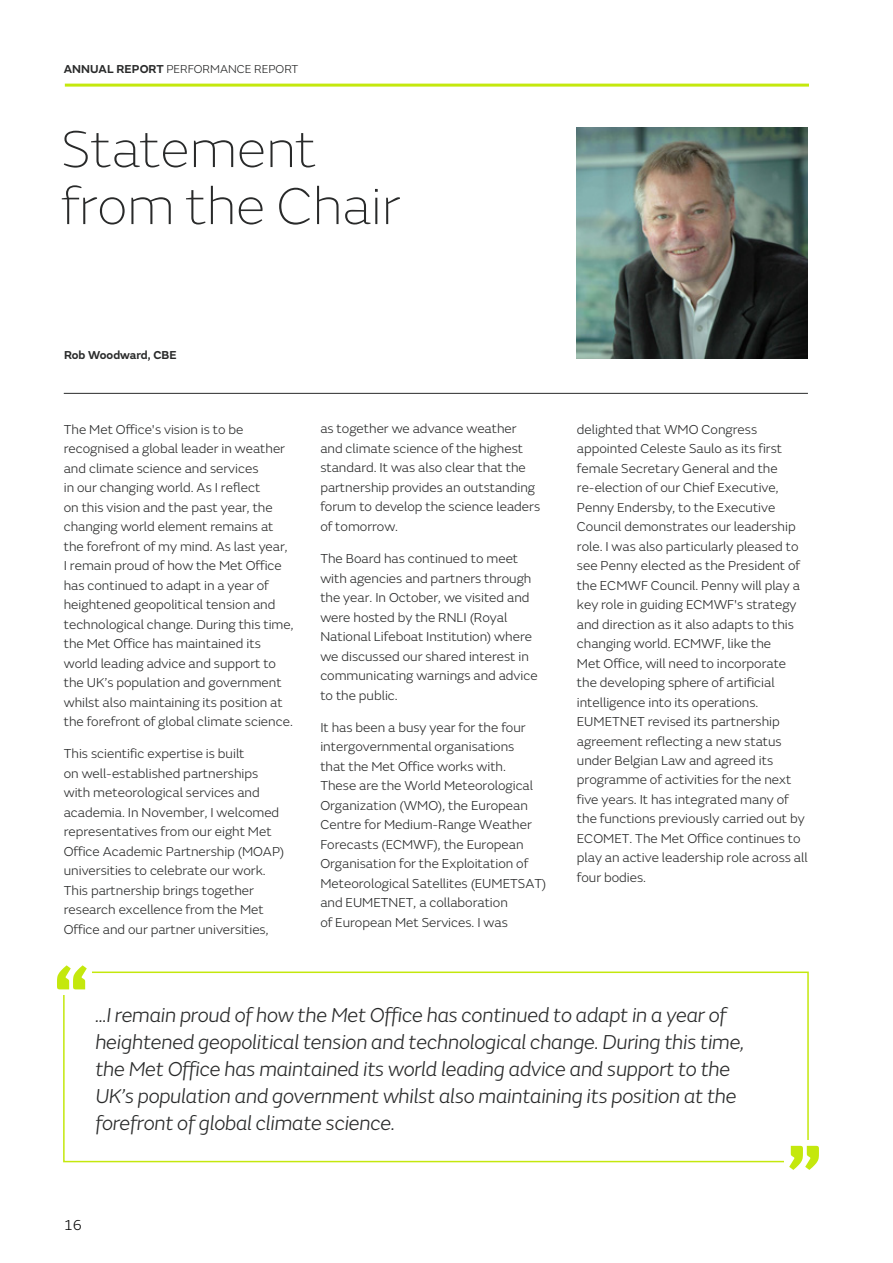
<style>
.page{position:relative;width:893px;height:1263px;background:#fff}
.page>*{position:absolute;margin:0;border:0;box-sizing:border-box;transform-origin:0 0}
.t1{font:800 69px "FS Emeric";color:#c4e80d}
.t2{font:100 54px/57px "FS Emeric";color:#292a2a}
.t3{font:italic 300 21px/27px "FS Emeric";letter-spacing:-.01em;color:#292a2a}
.t4{font:300 15px "FS Emeric";color:#000}
.t5{font:300 13.5px/19.5px "FS Emeric";color:#292a2a}
.t6{font:300 12px "FS Emeric";color:#292a2a}
.t7{font:600 12px "FS Emeric";color:#292a2a}
.s1{font-weight:600}
</style>
<div class="page">
<hr style="left:65px;top:84px;width:744px;height:3px;background:#c4e80d">
<hr style="left:64px;top:393px;width:744px;height:1px;background:#292a2a">
<img style="left:577px;top:128px;width:231px;height:231px">
<div style="left:63px;top:971px;width:746px;height:191px;border:2px solid #c4e80d"></div>
<div style="left:55px;top:966px;width:37px;height:29px;background:#fff"></div>
<div style="left:784px;top:1140px;width:37px;height:29px;background:#fff"></div>
<p class="t6" style="left:64px;top:60px;width:236px"><span class="s1">ANNUAL REPORT</span> PERFORMANCE REPORT</p>
<h2 class="t2" style="left:62px;top:119px;width:340px">Statement from the Chair</h2>
<p class="t7" style="left:64px;top:345px;width:114px">Rob Woodward, CBE</p>
<p class="t5" style="left:64px;top:419px;width:231px">The Met Office's vision is to be recognised a global leader in weather and climate science and services<br>in our changing world. As I reflect<br>on this vision and the past year, the changing world element remains at the forefront of my mind. As last year, I remain proud of how the Met Office has continued to adapt in a year of heightened geopolitical tension and technological change. During this time, the Met Office has maintained its world leading advice and support to the UK’s population and government whilst also maintaining its position at the forefront of global climate science.</p>
<p class="t5" style="left:64px;top:743px;width:222px">This scientific expertise is built<br>on well-established partnerships with meteorological services and academia. In November, I welcomed representatives from our eight Met Office Academic Partnership (MOAP) universities to celebrate our work.<br>This partnership brings together research excellence from the Met Office and our partner universities,</p>
<h1 class="t1" style="left:55px;top:934px;width:34px">“</h1>
<p class="t5" style="left:320px;top:419px;width:221px">as together we advance weather and climate science of the highest standard. It was also clear that the partnership provides an outstanding forum to develop the science leaders of tomorrow.</p>
<p class="t5" style="left:320px;top:548px;width:219px">The Board has continued to meet with agencies and partners through the year. In October, we visited and were hosted by the RNLI (Royal<br>National Lifeboat Institution) where we discussed our shared interest in communicating warnings and advice to the public.</p>
<p class="t5" style="left:320px;top:717px;width:228px">It has been a busy year for the four intergovernmental organisations<br>that the Met Office works with.<br>These are the World Meteorological Organization (WMO), the European Centre for Medium-Range Weather Forecasts (ECMWF), the European Organisation for the Exploitation of Meteorological Satellites (EUMETSAT) and EUMETNET, a collaboration<br>of European Met Services. I was</p>
<p class="t5" style="left:577px;top:419px;width:232px">delighted that WMO Congress appointed Celeste Saulo as its first female Secretary General and the re-election of our Chief Executive, Penny Endersby, to the Executive Council demonstrates our leadership role. I was also particularly pleased to see Penny elected as the President of the ECMWF Council. Penny will play a key role in guiding ECMWF's strategy and direction as it also adapts to this changing world. ECMWF, like the<br>Met Office, will need to incorporate the developing sphere of artificial intelligence into its operations.<br>EUMETNET revised its partnership agreement reflecting a new status under Belgian Law and agreed its programme of activities for the next five years. It has integrated many of the functions previously carried out by ECOMET. The Met Office continues to play an active leadership role across all four bodies.</p>
<p class="t3" style="left:95px;top:1000px;width:650px">...I remain proud of how the Met Office has continued to adapt in a year of heightened geopolitical tension and technological change. During this time, the Met Office has maintained its world leading advice and support to the UK’s population and government whilst also maintaining its position at the forefront of global climate science.</p>
<p class="t4" style="left:64px;top:1214px;width:20px">16</p>
<h1 class="t1" style="left:788px;top:1113px;width:34px">”</h1>
</div>
